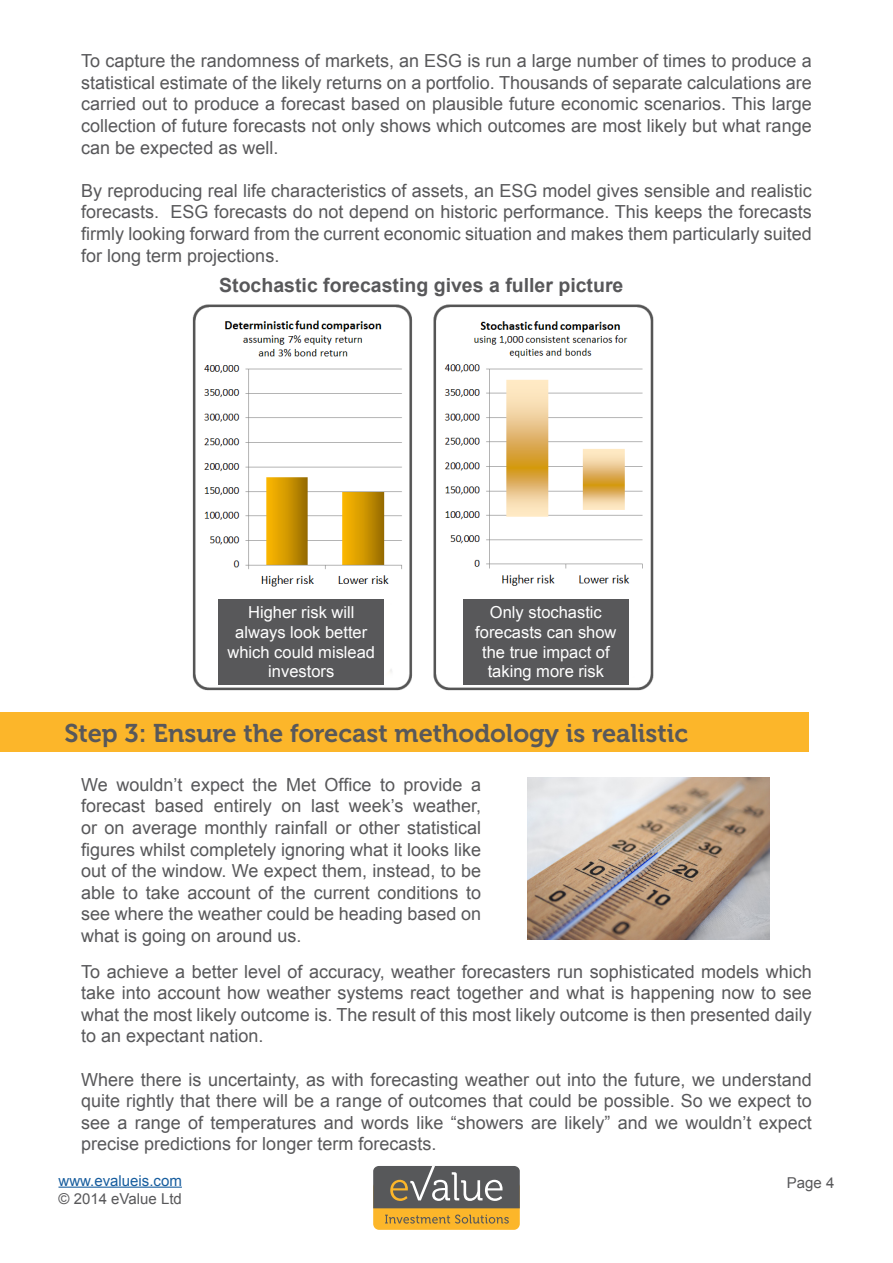
<style>
.page{position:relative;width:893px;height:1263px;background:#fff}
.page>*{position:absolute;margin:0;border:0;box-sizing:border-box;transform-origin:0 0}
.t1{font:25.5px "Museo 700";color:#58585a}
.t2{font:700 19.5px "Arial";color:#58585a}
.t3{font:18px/21.6px "Arial";color:#58585a;text-align:justify}
.t4{font:16.5px/19.8px "Arial";color:#fff;text-align:center}
.t5{font:15px "Arial";color:#58585a}
.t6{font:15px "Arial";color:#175d9e}
</style>
<div class="page">
<div style="left:373px;top:1181px;width:147px;height:49px;background:#fcb62a;border-radius:6px"></div>
<svg style="left:385px;top:1214px;width:124px;height:9px"></svg>
<svg style="left:373px;top:1166px;width:147px;height:42px;background:#6e6d6b"></svg>
<hr style="left:58px;top:1186px;width:124px;height:2px;background:#175d9e">
<div style="left:0;top:713px;width:808px;height:39px;background:#fcb62a"></div>
<img style="left:527px;top:778px;width:243px;height:161px">
<img style="left:192px;top:304px;width:462px;height:387px">
<div style="left:218px;top:599px;width:166px;height:85px;background:#58585a"></div>
<div style="left:463px;top:599px;width:166px;height:85px;background:#58585a"></div>
<p class="t3" style="left:81px;top:50px;width:732px">To capture the randomness of markets, an ESG is run a large number of times to produce a statistical estimate of the likely returns on a portfolio. Thousands of separate calculations are carried out to produce a forecast based on plausible future economic scenarios. This large collection of future forecasts not only shows which outcomes are most likely but what range can be expected as well.</p>
<p class="t3" style="left:81px;top:180px;width:732px">By reproducing real life characteristics of assets, an ESG model gives sensible and realistic forecasts. ESG forecasts do not depend on historic performance. This keeps the forecasts firmly looking forward from the current economic situation and makes them particularly suited for long term projections.</p>
<p class="t2" style="left:219px;top:272px;width:406px">Stochastic forecasting gives a fuller picture</p>
<p class="t4" style="left:227px;top:602px;width:149px">Higher risk will always look better which could mislead investors</p>
<p class="t4" style="left:490px;top:602px;width:113px">Only stochastic</p>
<p class="t4" style="left:475px;top:622px;width:143px">forecasts can show the true impact of taking more risk</p>
<p class="t1" style="left:64px;top:719px;width:625px">Step 3: Ensure the forecast methodology is realistic</p>
<p class="t3" style="left:81px;top:774px;width:401px">We wouldn’t expect the Met Office to provide a forecast based entirely on last week’s weather, or on average monthly rainfall or other statistical figures whilst completely ignoring what it looks like out of the window. We expect them, instead, to be able to take account of the current conditions to see where the weather could be heading based on what is going on around us.</p>
<p class="t3" style="left:81px;top:961px;width:732px">To achieve a better level of accuracy, weather forecasters run sophisticated models which take into account how weather systems react together and what is happening now to see what the most likely outcome is. The result of this most likely outcome is then presented daily to an expectant nation.</p>
<p class="t3" style="left:81px;top:1069px;width:732px">Where there is uncertainty, as with forecasting weather out into the future, we understand quite rightly that there will be a range of outcomes that could be possible. So we expect to see a range of temperatures and words like “showers are likely” and we wouldn’t expect precise predictions for longer term forecasts.</p>
<p class="t6" style="left:58px;top:1170px;width:125px">www.evalueis.com</p>
<p class="t5" style="left:787px;top:1173px;width:49px">Page 4</p>
<p class="t5" style="left:58px;top:1188px;width:125px">© 2014 eValue Ltd</p>
</div>
